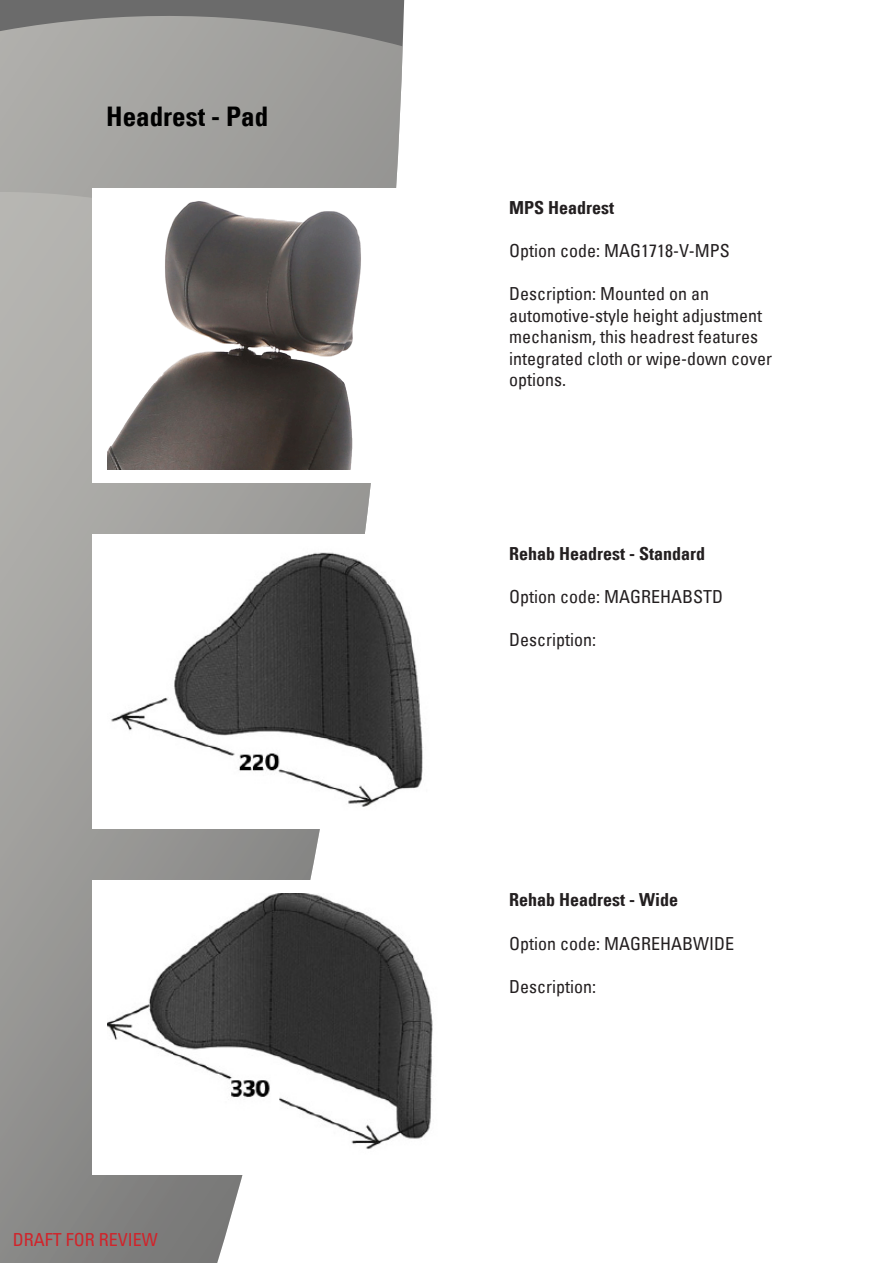
<style>
.page{position:relative;width:893px;height:1263px;background:#fff}
.page>*{position:absolute;margin:0;border:0;box-sizing:border-box;transform-origin:0 0}
.q100-title-heading{font:27px "Univers Com 67 Bold Cond";color:#000}
.t1{font:condensed 18px/21.6px "Univers Com 57";color:#231f20}
.t2{font:18px "Univers Com 67 Bold Cond";color:#231f20}
.t3{font:condensed 18px "Univers Com 57";color:#d1232a}
</style>
<div class="page">
<svg style="left:0;top:0;width:405px;height:93px;background:#969593"></svg>
<svg style="left:0;top:93px;width:401px;height:1170px;background:#a8a7a5"></svg>
<div style="left:92px;top:188px;width:709px;height:295px;background:#fff"></div>
<div style="left:92px;top:534px;width:709px;height:295px;background:#fff"></div>
<div style="left:92px;top:880px;width:709px;height:295px;background:#fff"></div>
<img style="left:107px;top:201px;width:254px;height:269px">
<img style="left:111px;top:552px;width:312px;height:255px">
<img style="left:107px;top:893px;width:326px;height:256px">
<p class="q100-title-heading" style="left:106px;top:100px;width:163px">Headrest - Pad</p>
<p class="t3" style="left:13px;top:1228px;width:147px">DRAFT FOR REVIEW</p>
<p class="t2" style="left:509px;top:196px;width:106px">MPS Headrest</p>
<p class="t1" style="left:509px;top:239px;width:222px">Option code: MAG1718-V-MPS</p>
<p class="t1" style="left:509px;top:283px;width:264px">Description: Mounted on an automotive-style height adjustment mechanism, this headrest features integrated cloth or wipe-down cover options.</p>
<p class="t2" style="left:509px;top:542px;width:197px">Rehab Headrest - Standard</p>
<p class="t1" style="left:509px;top:586px;width:216px">Option code: MAGREHABSTD</p>
<p class="t1" style="left:509px;top:629px;width:88px">Description:</p>
<p class="t2" style="left:509px;top:889px;width:170px">Rehab Headrest - Wide</p>
<p class="t1" style="left:509px;top:932px;width:226px">Option code: MAGREHABWIDE</p>
<p class="t1" style="left:509px;top:975px;width:88px">Description:</p>
</div>
